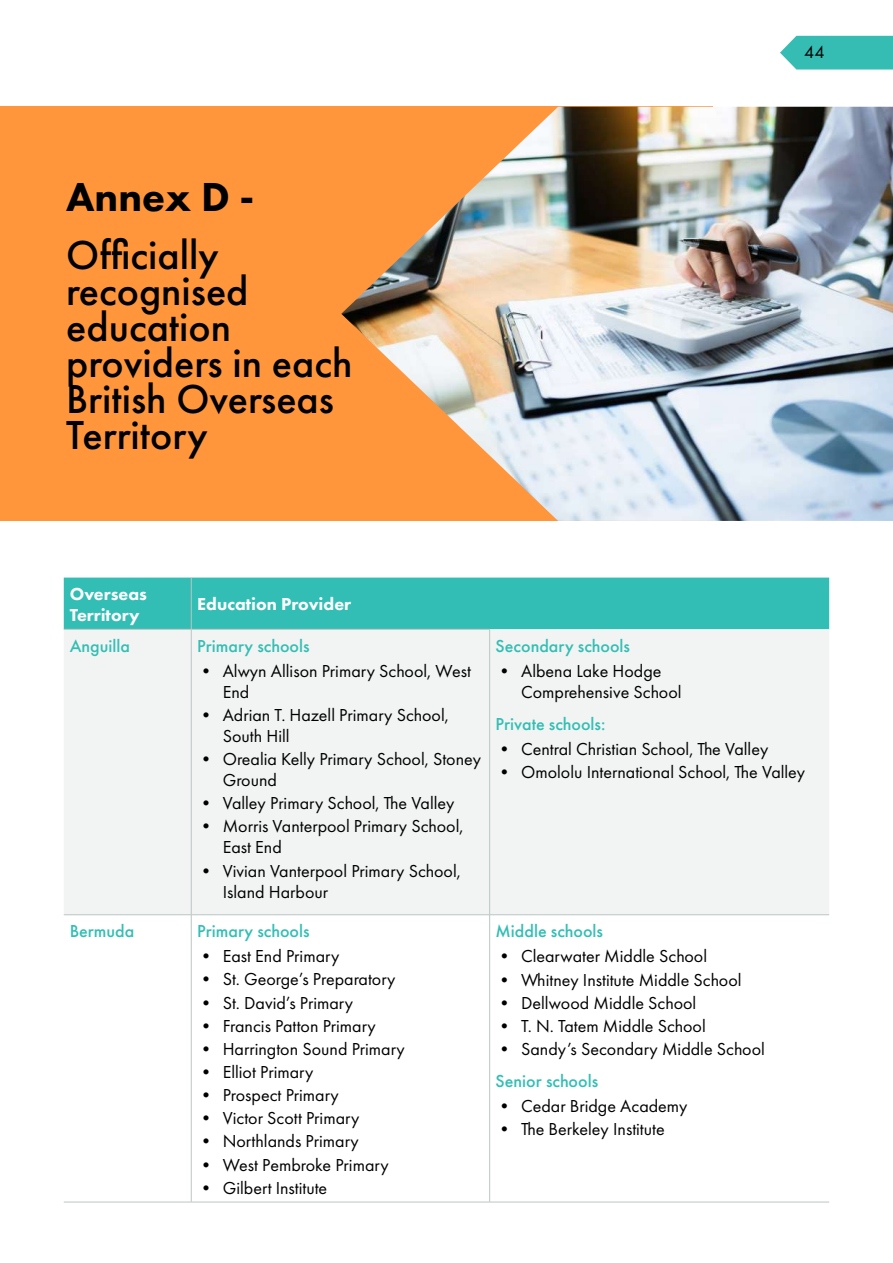
<style>
.page{position:relative;width:893px;height:1263px;background:#fff}
.page>*{position:absolute;margin:0;border:0;box-sizing:border-box;transform-origin:0 0}
.t1{font:500 42px/36px "Futura PT";color:#000}
.t2{font:800 42px "Futura PT";color:#000}
.t3{font:18px/21px "Futura PT";color:#000}
.t4{font:500 18px "Futura PT";color:#32beb4}
.t5{font:800 18px/21px "Futura PT";color:#fff}
</style>
<div class="page">
<svg style="left:780px;top:36px;width:113px;height:34px;background:#46c2ba"></svg>
<div style="left:64px;top:578px;width:765px;height:51px;background:#32beb4"></div>
<div style="left:64px;top:629px;width:765px;height:285px;background:#f1f4f3"></div>
<hr style="left:191px;top:578px;width:1px;height:51px;background:#bbc6c3">
<hr style="left:191px;top:629px;width:1px;height:285px;background:#bbc6c3">
<hr style="left:489px;top:629px;width:1px;height:285px;background:#bbc6c3">
<hr style="left:191px;top:915px;width:1px;height:287px;background:#bbc6c3">
<hr style="left:489px;top:915px;width:1px;height:287px;background:#bbc6c3">
<hr style="left:64px;top:629px;width:127px;height:1px;background:#bbc6c3">
<hr style="left:191px;top:629px;width:299px;height:1px;background:#bbc6c3">
<hr style="left:64px;top:914px;width:127px;height:1px;background:#bbc6c3">
<hr style="left:191px;top:914px;width:299px;height:1px;background:#bbc6c3">
<hr style="left:490px;top:914px;width:339px;height:1px;background:#bbc6c3">
<hr style="left:64px;top:1202px;width:127px;height:1px;background:#bbc6c3">
<hr style="left:191px;top:1202px;width:299px;height:1px;background:#bbc6c3">
<hr style="left:490px;top:1202px;width:339px;height:1px;background:#bbc6c3">
<div style="left:0;top:107px;width:712px;height:414px;background:#ff963c"></div>
<img style="left:341px;top:107px;width:552px;height:414px">
<h1 class="t2" style="left:66px;top:171px;width:190px">Annex D -</h1>
<h1 class="t1" style="left:66px;top:237px;width:288px">Officially recognised education providers in each<br>British Overseas<br>Territory</h1>
<p class="t3" style="left:804px;top:41px;width:22px">44</p>
<p class="t5" style="left:70px;top:583px;width:79px">Overseas<br>Territory</p>
<p class="t5" style="left:197px;top:593px;width:155px">Education Provider</p>
<p class="t4" style="left:70px;top:635px;width:62px">Anguilla</p>
<p class="t4" style="left:197px;top:635px;width:114px">Primary schools</p>
<p class="t3" style="left:223px;top:660px;width:250px;text-indent:-26px">• Alwyn Allison Primary School, West<br>End</p>
<p class="t3" style="left:223px;top:704px;width:228px;text-indent:-26px">• Adrian T. Hazell Primary School,<br>South Hill</p>
<p class="t3" style="left:223px;top:748px;width:260px;text-indent:-26px">• Orealia Kelly Primary School, Stoney<br>Ground</p>
<p class="t3" style="left:197px;top:793px;width:259px">• Valley Primary School, The Valley</p>
<p class="t3" style="left:223px;top:816px;width:242px;text-indent:-26px">• Morris Vanterpool Primary School,<br>East End</p>
<p class="t3" style="left:223px;top:860px;width:240px;text-indent:-26px">• Vivian Vanterpool Primary School,<br>Island Harbour</p>
<p class="t4" style="left:70px;top:920px;width:66px">Bermuda</p>
<p class="t4" style="left:197px;top:920px;width:114px">Primary schools</p>
<p class="t3" style="left:197px;top:946px;width:144px">• East End Primary</p>
<p class="t3" style="left:197px;top:969px;width:200px">• St. George’s Preparatory</p>
<p class="t3" style="left:197px;top:992px;width:157px">• St. David’s Primary</p>
<p class="t3" style="left:197px;top:1015px;width:180px">• Francis Patton Primary</p>
<p class="t3" style="left:197px;top:1038px;width:209px">• Harrington Sound Primary</p>
<p class="t3" style="left:197px;top:1061px;width:118px">• Elliot Primary</p>
<p class="t3" style="left:197px;top:1084px;width:143px">• Prospect Primary</p>
<p class="t3" style="left:197px;top:1108px;width:164px">• Victor Scott Primary</p>
<p class="t3" style="left:197px;top:1131px;width:163px">• Northlands Primary</p>
<p class="t3" style="left:197px;top:1154px;width:193px">• West Pembroke Primary</p>
<p class="t3" style="left:197px;top:1177px;width:132px">• Gilbert Institute</p>
<p class="t4" style="left:496px;top:635px;width:136px">Secondary schools</p>
<p class="t3" style="left:521px;top:660px;width:162px;text-indent:-26px">• Albena Lake Hodge<br>Comprehensive School</p>
<p class="t4" style="left:496px;top:713px;width:111px">Private schools:</p>
<p class="t3" style="left:496px;top:738px;width:274px">• Central Christian School, The Valley</p>
<p class="t3" style="left:496px;top:761px;width:311px">• Omololu International School, The Valley</p>
<p class="t4" style="left:496px;top:920px;width:109px">Middle schools</p>
<p class="t3" style="left:496px;top:946px;width:213px">• Clearwater Middle School</p>
<p class="t3" style="left:496px;top:969px;width:247px">• Whitney Institute Middle School</p>
<p class="t3" style="left:496px;top:992px;width:202px">• Dellwood Middle School</p>
<p class="t3" style="left:496px;top:1015px;width:212px">• T. N. Tatem Middle School</p>
<p class="t3" style="left:496px;top:1038px;width:271px">• Sandy’s Secondary Middle School</p>
<p class="t4" style="left:496px;top:1070px;width:104px">Senior schools</p>
<p class="t3" style="left:496px;top:1095px;width:193px">• Cedar Bridge Academy</p>
<p class="t3" style="left:496px;top:1118px;width:171px">• The Berkeley Institute</p>
</div>
